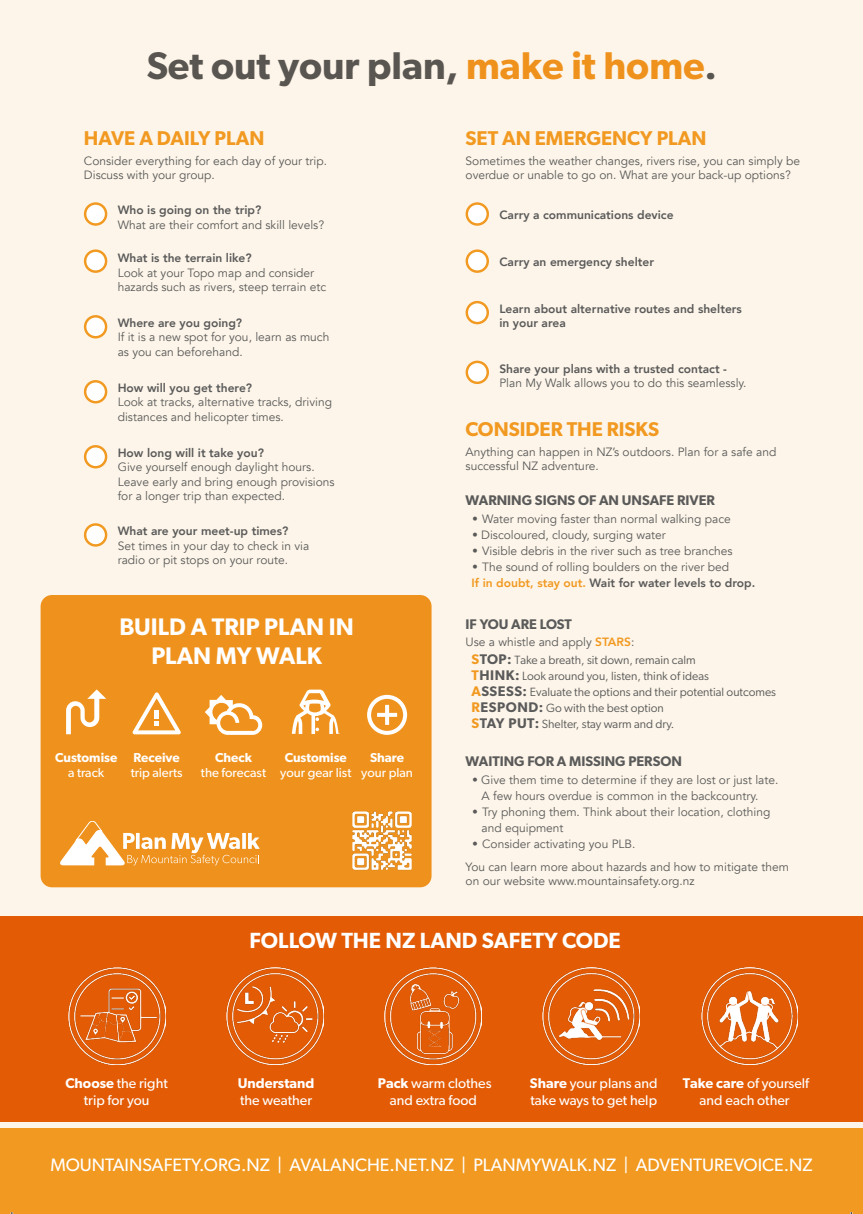
<style>
.page{position:relative;width:863px;height:1214px;background:#fdf5e9}
.page>*{position:absolute;margin:0;border:0;box-sizing:border-box;transform-origin:0 0}
.t1{font:600 38.8px "Gibson";color:#5a5a5a}
.t2{font:600 24px/28.8px "Gibson";color:#fff;text-align:center}
.t3{font:600 22px "Gibson";color:#fff}
.t4{font:600 20px "Gibson";color:#f19920}
.t5{font:18px "Gibson";color:#fff}
.H1_-_Gertrude{font:14.2px/17px "Gibson";color:#fff;text-align:center}
.H1_-_Gertrude-2{font:600 14.2px/17px "Gibson";color:#fff}
.t6{font:600 14px "Gibson";color:#5a5a5a}
.H1_-_Gertrude-3{font:13px/15.6px "Gibson";color:#fff;text-align:center}
.H1_-_Gertrude-4{font:600 13px "Gibson";color:#fff}
.t7{font:12px/14.4px "Avenir";color:#5a5a5a}
.t8{font:800 12px/14.4px "Avenir";color:#5a5a5a}
.t9{font:12px "Gibson";color:#5a5a5a}
.s1{color:#f19920}
.s2{font-weight:600}
.s3{font-weight:800}
.s4{font-family:"Gibson";font-weight:600}
.s5{font-weight:800;color:#f19920}
.s6{font-weight:600;font-size:14px;color:#f19920}
.s7{font-weight:600;font-size:14px}
.s8{font-weight:400}
</style>
<div class="page">
<div style="left:0;top:1128px;width:863px;height:86px;background:#f19920"></div>
<div style="left:0;top:916px;width:863px;height:206px;background:#e35b04"></div>
<img style="left:68px;top:967px;width:97px;height:97px">
<img style="left:226px;top:967px;width:97px;height:97px">
<img style="left:385px;top:967px;width:96px;height:97px">
<img style="left:543px;top:967px;width:96px;height:97px">
<img style="left:701px;top:967px;width:97px;height:97px">
<svg style="left:85px;top:203px;width:21px;height:21px"></svg>
<div style="left:84px;top:202px;width:23px;height:24px;border:2px solid #f19920;border-radius:50%"></div>
<svg style="left:85px;top:251px;width:21px;height:21px"></svg>
<div style="left:84px;top:249px;width:23px;height:24px;border:2px solid #f19920;border-radius:50%"></div>
<div style="left:85px;top:316px;width:21px;height:21px;background:#fff;border-radius:50%"></div>
<div style="left:84px;top:315px;width:23px;height:23px;border:2px solid #f19920;border-radius:50%"></div>
<div style="left:85px;top:381px;width:21px;height:21px;background:#fff;border-radius:50%"></div>
<div style="left:84px;top:380px;width:23px;height:23px;border:2px solid #f19920;border-radius:50%"></div>
<div style="left:85px;top:446px;width:21px;height:21px;background:#fff;border-radius:50%"></div>
<div style="left:84px;top:445px;width:23px;height:23px;border:2px solid #f19920;border-radius:50%"></div>
<div style="left:85px;top:524px;width:21px;height:21px;background:#fff;border-radius:50%"></div>
<div style="left:84px;top:523px;width:23px;height:23px;border:2px solid #f19920;border-radius:50%"></div>
<svg style="left:467px;top:203px;width:21px;height:21px"></svg>
<div style="left:465px;top:202px;width:24px;height:24px;border:2px solid #f19920;border-radius:50%"></div>
<svg style="left:467px;top:251px;width:21px;height:21px"></svg>
<div style="left:465px;top:249px;width:24px;height:24px;border:2px solid #f19920;border-radius:50%"></div>
<svg style="left:467px;top:302px;width:21px;height:21px"></svg>
<div style="left:465px;top:301px;width:24px;height:23px;border:2px solid #f19920;border-radius:50%"></div>
<svg style="left:467px;top:362px;width:21px;height:21px"></svg>
<div style="left:465px;top:361px;width:24px;height:23px;border:2px solid #f19920;border-radius:50%"></div>
<div style="left:41px;top:595px;width:390px;height:292px;background:#ef921d;border-radius:11px"></div>
<svg style="left:132px;top:692px;width:49px;height:42px"></svg>
<svg style="left:292px;top:689px;width:48px;height:45px"></svg>
<svg style="left:367px;top:695px;width:40px;height:40px"></svg>
<svg style="left:66px;top:689px;width:40px;height:45px"></svg>
<svg style="left:205px;top:695px;width:57px;height:40px"></svg>
<svg style="left:60px;top:821px;width:200px;height:44px"></svg>
<img style="left:352px;top:811px;width:60px;height:59px">
<h1 class="t1" style="left:146px;top:42px;width:572px">Set out your plan, <span class="s1">make it home</span>.</h1>
<p class="t4" style="left:84px;top:126px;width:182px">HAVE A DAILY PLAN</p>
<p class="t7" style="left:84px;top:154px;width:245px">Consider everything for each day of your trip.<br>Discuss with your group.</p>
<p class="t8" style="left:118px;top:203px;width:145px">Who is going on the trip?</p>
<p class="t7" style="left:118px;top:218px;width:208px">What are their comfort and skill levels?</p>
<p class="t8" style="left:118px;top:251px;width:136px">What is the terrain like?</p>
<p class="t7" style="left:118px;top:265px;width:210px">Look at your Topo map and consider hazards such as rivers, steep terrain etc</p>
<p class="t8" style="left:118px;top:316px;width:126px">Where are you going?</p>
<p class="t7" style="left:118px;top:330px;width:213px">If it is a new spot for you, learn as much as you can beforehand.</p>
<p class="t8" style="left:118px;top:381px;width:136px">How will you get there?</p>
<p class="t7" style="left:118px;top:395px;width:216px">Look at tracks, alternative tracks, driving distances and helicopter times.</p>
<p class="t8" style="left:118px;top:446px;width:148px">How long will it take you?</p>
<p class="t7" style="left:118px;top:460px;width:218px">Give yourself enough daylight hours.<br>Leave early and bring enough provisions for a longer trip than expected.</p>
<p class="t8" style="left:118px;top:524px;width:172px">What are your meet-up times?</p>
<p class="t7" style="left:118px;top:538px;width:193px">Set times in your day to check in via radio or pit stops on your route.</p>
<p class="t2" style="left:119px;top:612px;width:236px">BUILD A TRIP PLAN IN<br>PLAN MY WALK</p>
<p class="H1_-_Gertrude-4" style="left:55px;top:749px;width:64px">Customise</p>
<p class="H1_-_Gertrude-3" style="left:68px;top:764px;width:38px">a track</p>
<p class="H1_-_Gertrude-3" style="left:131px;top:749px;width:53px;text-align:left"><span class="s2">Receive </span>trip alerts</p>
<p class="H1_-_Gertrude-3" style="left:201px;top:749px;width:67px"><span class="s2">Check<br></span>the forecast</p>
<p class="H1_-_Gertrude-3" style="left:280px;top:749px;width:73px"><span class="s2">Customise </span>your gear list</p>
<p class="H1_-_Gertrude-3" style="left:361px;top:749px;width:53px"><span class="s2">Share </span>your plan</p>
<p class="t4" style="left:465px;top:126px;width:242px">SET AN EMERGENCY PLAN</p>
<p class="t7" style="left:465px;top:154px;width:336px">Sometimes the weather changes, rivers rise, you can simply be overdue or unable to go on. What are your back-up options?</p>
<p class="t8" style="left:499px;top:207px;width:176px">Carry a communications device</p>
<p class="t8" style="left:499px;top:255px;width:156px">Carry an emergency shelter</p>
<p class="t8" style="left:499px;top:301px;width:244px">Learn about alternative routes and shelters in your area</p>
<p class="t7" style="left:499px;top:361px;width:249px"><span class="s3">Share your plans with a trusted contact -<br></span>Plan My Walk allows you to do this seamlessly.</p>
<p class="t4" style="left:465px;top:417px;width:195px">CONSIDER THE RISKS</p>
<p class="t7" style="left:465px;top:445px;width:312px">Anything can happen in NZ’s outdoors. Plan for a safe and successful NZ adventure.</p>
<p class="t6" style="left:465px;top:491px;width:251px">WARNING SIGNS OF AN UNSAFE RIVER</p>
<p class="t7" style="left:471px;top:512px;width:261px"><span class="s4">•</span> Water moving faster than normal walking pace</p>
<p class="t7" style="left:471px;top:528px;width:196px"><span class="s4">•</span> Discoloured, cloudy, surging water</p>
<p class="t7" style="left:471px;top:544px;width:263px"><span class="s4">•</span> Visible debris in the river such as tree branches</p>
<p class="t7" style="left:471px;top:560px;width:259px"><span class="s4">•</span> The sound of rolling boulders on the river bed</p>
<p class="t8" style="left:471px;top:575px;width:285px"><span class="s1">If in doubt, stay out.</span> Wait for water levels to drop.</p>
<p class="t6" style="left:465px;top:616px;width:108px">IF YOU ARE LOST</p>
<p class="t7" style="left:465px;top:634px;width:170px">Use a whistle and apply <span class="s5">STARS</span>:</p>
<p class="t9" style="left:471px;top:652px;width:226px"><span class="s6">S</span><span class="s7">TOP:</span> Take a breath, sit down, remain calm</p>
<p class="t9" style="left:471px;top:668px;width:239px"><span class="s6">T</span><span class="s7">HINK:</span> Look around you, listen, think of ideas</p>
<p class="t9" style="left:471px;top:684px;width:306px"><span class="s6">A</span><span class="s7">SSESS:</span> Evaluate the options and their potential outcomes</p>
<p class="t9" style="left:471px;top:700px;width:194px"><span class="s6">R</span><span class="s7">ESPOND:</span> Go with the best option</p>
<p class="t9" style="left:471px;top:716px;width:204px"><span class="s6">S</span><span class="s7">TAY PUT:</span> Shelter, stay warm and dry.</p>
<p class="t6" style="left:465px;top:752px;width:218px">WAITING FOR A MISSING PERSON</p>
<p class="t7" style="left:481px;top:772px;width:298px;line-height:16px;text-indent:-10px"><span class="s4">•</span> Give them time to determine if they are lost or just late.<br>A few hours overdue is common in the backcountry.</p>
<p class="t7" style="left:471px;top:805px;width:300px"><span class="s4">•</span> Try phoning them. Think about their location, clothing</p>
<p class="t7" style="left:481px;top:821px;width:84px">and equipment</p>
<p class="t7" style="left:471px;top:837px;width:165px"><span class="s4">•</span> Consider activating you PLB.</p>
<p class="t7" style="left:465px;top:860px;width:325px">You can learn more about hazards and how to mitigate them on our website www.mountainsafety.org.nz</p>
<p class="t3" style="left:250px;top:926px;width:372px">FOLLOW THE NZ LAND SAFETY CODE</p>
<p class="H1_-_Gertrude" style="left:65px;top:1074px;width:104px"><span class="s2">Choose</span> the right trip for you</p>
<p class="H1_-_Gertrude-2" style="left:238px;top:1074px;width:78px">Understand <span class="s8">the weather</span></p>
<p class="H1_-_Gertrude" style="left:378px;top:1074px;width:115px"><span class="s2">Pack</span> warm clothes and extra food</p>
<p class="H1_-_Gertrude" style="left:530px;top:1074px;width:129px;text-align:left"><span class="s2">Share</span> your plans and take ways to get help</p>
<p class="H1_-_Gertrude" style="left:683px;top:1074px;width:128px"><span class="s2">Take care</span> of yourself and each other</p>
<p class="t5" style="left:50px;top:1153px;width:764px">MOUNTAINSAFETY.ORG.NZ | AVALANCHE.NET.NZ | PLANMYWALK.NZ | ADVENTUREVOICE.NZ</p>
</div>
